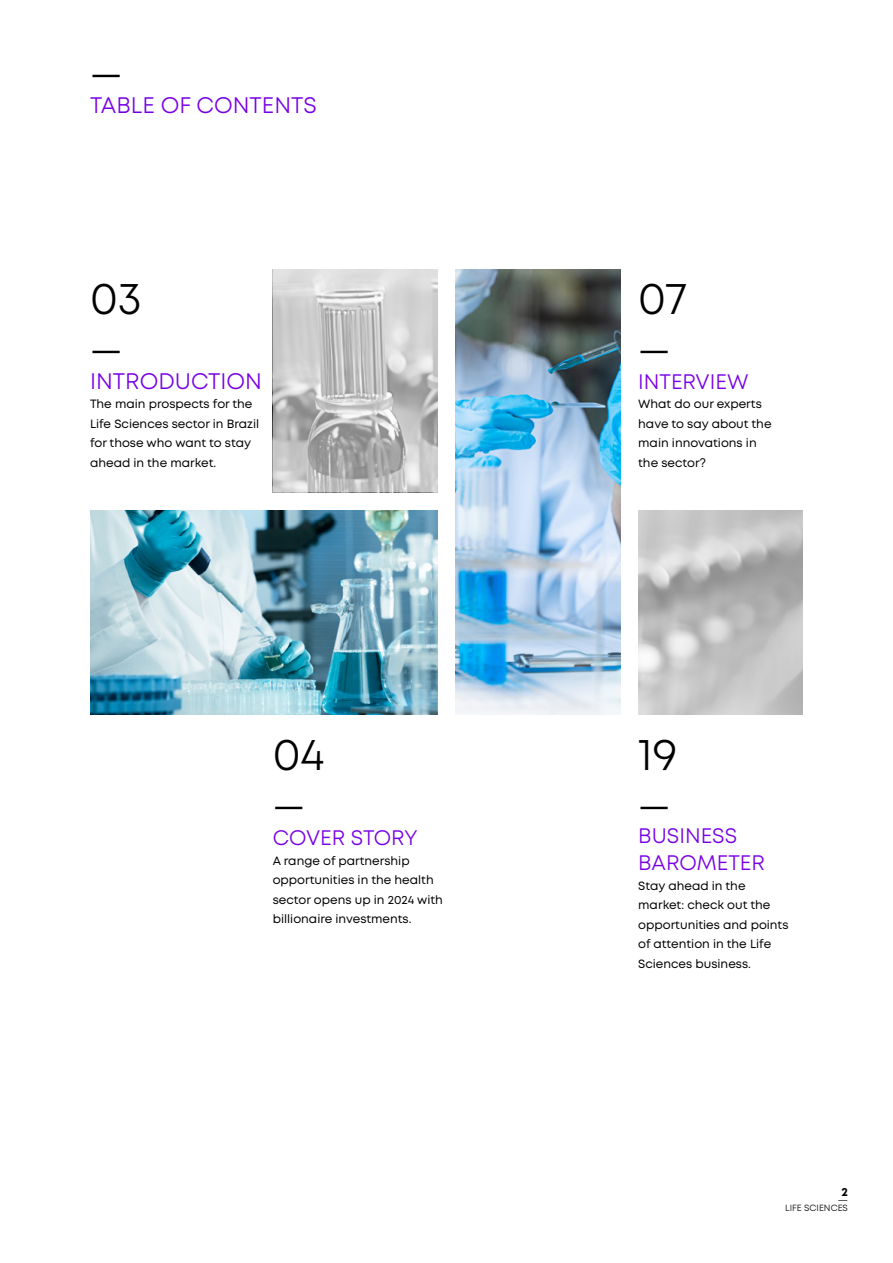
<style>
.page{position:relative;width:893px;height:1263px;background:#fff}
.page>*{position:absolute;margin:0;border:0;box-sizing:border-box;transform-origin:0 0}
.t1{font:45px "Mont";color:#000}
.t2{font:36px "Mont";color:#000}
.t3{font:22.5px "Mont";color:#7800e5}
.t4{font:21px/27px "Mont";color:#7800e5}
.t5{font:12px/19.5px "Mont";color:#000}
.t6{font:700 11.85px "Mont";color:#000}
.t7{font:9px "Mont";color:#000}
.t8{font:9px "Titillium Web";color:#000}
</style>
<div class="page">
<img style="left:455px;top:269px;width:165px;height:445px">
<img style="left:90px;top:510px;width:347px;height:204px">
<svg style="left:273px;top:269px;width:164px;height:223px"></svg>
<svg style="left:638px;top:510px;width:165px;height:204px"></svg>
<h2 class="t2" style="left:90px;top:50px;width:34px">—</h2>
<h3 class="t3" style="left:90px;top:90px;width:228px">TABLE OF CONTENTS</h3>
<h1 class="t1" style="left:90px;top:270px;width:53px">03</h1>
<h2 class="t2" style="left:90px;top:326px;width:34px">—</h2>
<h3 class="t3" style="left:90px;top:367px;width:174px">INTRODUCTION</h3>
<p class="t5" style="left:90px;top:394px;width:171px">The main prospects for the<br>Life Sciences sector in Brazil for those who want to stay ahead in the market.</p>
<h1 class="t1" style="left:273px;top:726px;width:53px">04</h1>
<h2 class="t2" style="left:273px;top:783px;width:34px">—</h2>
<h3 class="t4" style="left:273px;top:824px;width:147px">COVER STORY</h3>
<p class="t5" style="left:273px;top:851px;width:172px">A range of partnership opportunities in the health sector opens up in 2024 with billionaire investments.</p>
<h1 class="t1" style="left:638px;top:270px;width:50px">07</h1>
<h2 class="t2" style="left:638px;top:326px;width:34px">—</h2>
<h3 class="t4" style="left:638px;top:368px;width:112px">INTERVIEW</h3>
<p class="t5" style="left:638px;top:394px;width:135px">What do our experts have to say about the main innovations in the sector?</p>
<h1 class="t1" style="left:638px;top:726px;width:41px">19</h1>
<h2 class="t2" style="left:638px;top:783px;width:34px">—</h2>
<h3 class="t4" style="left:638px;top:822px;width:128px">BUSINESS<br>BAROMETER</h3>
<p class="t5" style="left:638px;top:876px;width:152px">Stay ahead in the market: check out the opportunities and points of attention in the Life<br>Sciences business.</p>
<p class="t6" style="left:841px;top:1184px;width:8px">2</p>
<p class="t8" style="left:838px;top:1194px;width:12px">—</p>
<p class="t7" style="left:785px;top:1202px;width:64px">LIFE SCIENCES</p>
</div>
